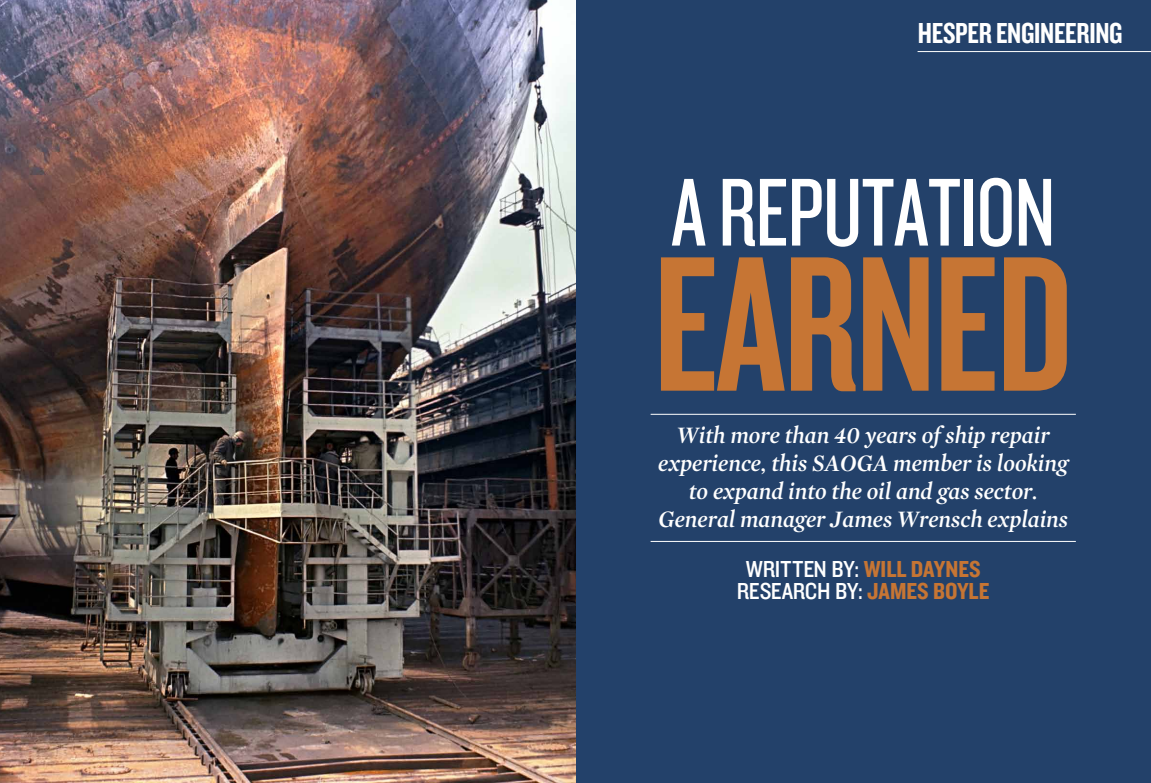
<style>
.page{position:relative;width:1151px;height:783px;background:#fff}
.page>*{position:absolute;margin:0;border:0;box-sizing:border-box;transform-origin:0 0}
.t1{font:200px "Knockout HTF48 Featherweight";letter-spacing:-.01em;color:#c67534}
.t2{font:100px "Knockout HTF28 Junior Featherwt";letter-spacing:-.01em;color:#fff}
.t3{font:30px "Knockout HTF49 Liteweight";letter-spacing:-.01em;color:#fff}
.t4{font:italic 600 24px/28px "Mercury Display";color:#fff;text-align:center}
.t5{font:24px/22px "Knockout HTF30 Junior Welterwt";letter-spacing:-.01em;color:#fff;text-align:center}
.s1{font-family:"Knockout HTF50 Welterweight";color:#c67534}
</style>
<div class="page">
<div style="left:486px;top:0;width:665px;height:782px;background:#23416a"></div>
<img style="left:0;top:0;width:575px;height:782px">
<hr style="left:651px;top:414px;width:425px;height:1px;background:#fff">
<hr style="left:651px;top:541px;width:425px;height:1px;background:#fff">
<hr style="left:917px;top:51px;width:234px;height:1px;background:#fff">
<p class="t3" style="left:918px;top:17px;width:206px">HESPER ENGINEERING</p>
<h2 class="t2" style="left:671px;top:162px;width:386px">A REPUTATION</h2>
<h1 class="t1" style="left:653px;top:224px;width:421px">EARNED</h1>
<p class="t4" style="left:658px;top:421px;width:411px">With more than 40 years of ship repair experience, this SAOGA member is looking to expand into the oil and gas sector.<br>General manager James Wrensch explains</p>
<p class="t5" style="left:737px;top:558px;width:254px">WRITTEN BY: <span class="s1">WILL DAYNES<br></span>RESEARCH BY: <span class="s1">JAMES BOYLE</span></p>
</div>
